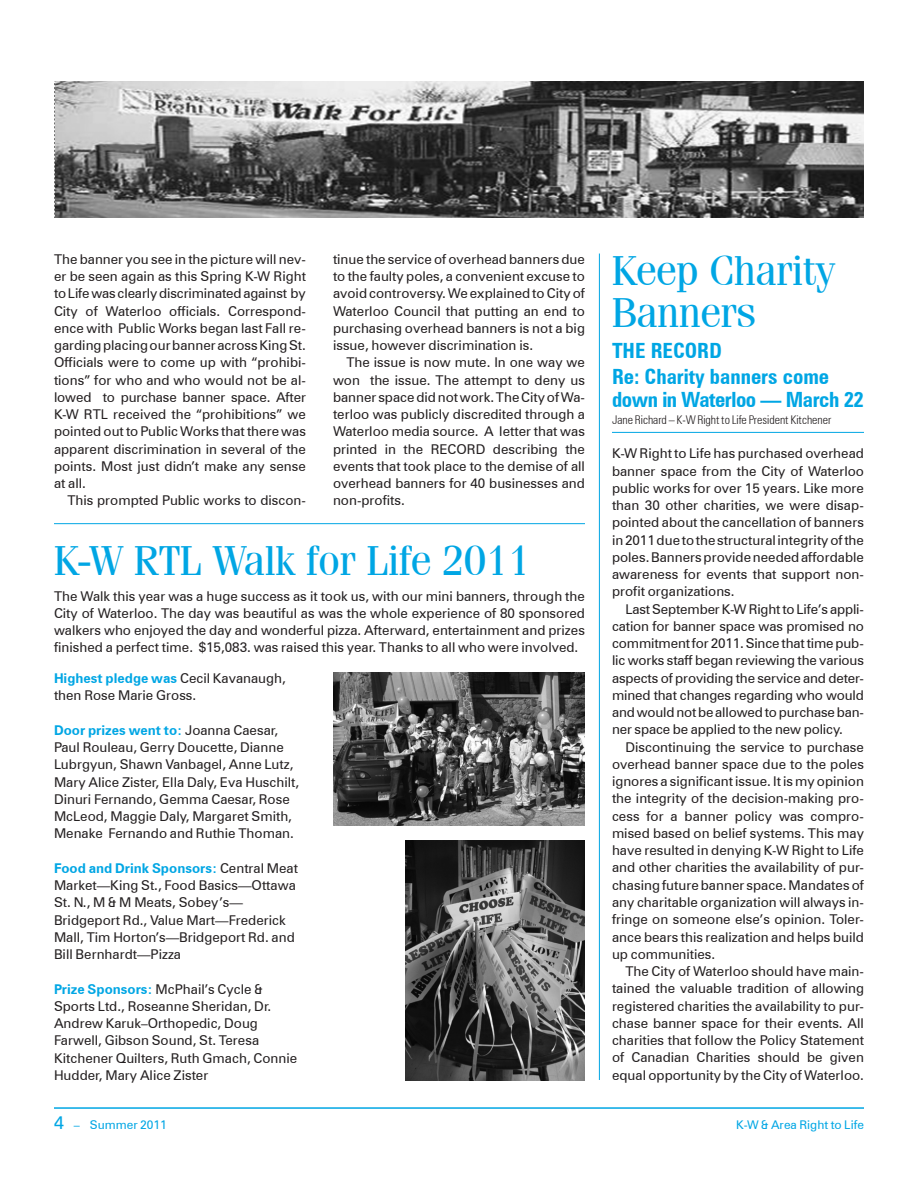
<style>
.page{position:relative;width:918px;height:1188px;background:#fff}
.page>*{position:absolute;margin:0;border:0;box-sizing:border-box;transform-origin:0 0}
.t1{font:42px/42px "Fenice IT Cby BT";color:#00a6e4}
.t2{font:700 condensed 21px/26.2px "Zurich BT";color:#00a6e4}
.t3{font:700 condensed 21px "Zurich BT";letter-spacing:-.02em;color:#00a6e4}
.t4{font:13.5px/17.2px "Zurich BT";color:#231f20;text-align:justify}
.t5{font:300 condensed 12px "Zurich BT";color:#231f20}
.t6{font:12px "Zurich BT";color:#00a6e4}
.s1{font-weight:700;color:#00a6e4}
.s2{font-size:18px}
</style>
<div class="page">
<hr style="left:54px;top:1107px;width:810px;height:2px;background:#00a6e4">
<img style="left:54px;top:81px;width:810px;height:136px">
<img style="left:333px;top:673px;width:252px;height:152px">
<img style="left:405px;top:841px;width:180px;height:240px">
<hr style="left:612px;top:432px;width:252px;height:1px;background:#00a6e4">
<hr style="left:54px;top:523px;width:531px;height:1px;background:#00a6e4">
<hr style="left:599px;top:254px;width:1px;height:826px;background:#00a6e4">
<p class="t4" style="left:54px;top:250px;width:254px">The banner you see in the picture will nev&shy;er be seen again as this Spring K-W Right to Life was clearly discriminated against by City of Waterloo officials. Correspond&shy;ence with Public Works began last Fall re&shy;garding placing our banner across King St.<br>Officials were to come up with “prohibi&shy;tions” for who and who would not be al&shy;lowed to purchase banner space. After K-W RTL received the “prohibitions” we pointed out to Public Works that there was apparent discrimination in several of the points. Most just didn’t make any sense at all.</p>
<p class="t4" style="left:68px;top:492px;width:240px">This prompted Public works to discon-</p>
<p class="t4" style="left:333px;top:250px;width:254px">tinue the service of overhead banners due to the faulty poles, a convenient excuse to avoid controversy. We explained to City of Waterloo Council that putting an end to purchasing overhead banners is not a big issue, however discrimination is.</p>
<p class="t4" style="left:333px;top:354px;width:254px;text-indent:14px">The issue is now mute. In one way we won the issue. The attempt to deny us banner space did not work. The City of Wa&shy;terloo was publicly discredited through a Waterloo media source. A letter that was printed in the RECORD describing the events that took place to the demise of all overhead banners for 40 businesses and non-profits.</p>
<h1 class="t1" style="left:54px;top:539px;width:478px">K-W RTL Walk for Life 2011</h1>
<p class="t4" style="left:54px;top:587px;width:532px">The Walk this year was a huge success as it took us, with our mini banners, through the City of Waterloo. The day was beautiful as was the whole experience of 80 sponsored walkers who enjoyed the day and wonderful pizza. Afterward, entertainment and prizes finished a perfect time. $15,083. was raised this year. Thanks to all who were involved.</p>
<p class="t4" style="left:54px;top:670px;width:233px"><span class="s1">Highest pledge was</span> Cecil Kavanaugh, then Rose Marie Gross.</p>
<p class="t4" style="left:54px;top:721px;width:247px;text-align:left"><span class="s1">Door prizes went to:</span> Joanna Caesar, Paul Rouleau, Gerry Doucette, Dianne Lubrgyun, Shawn Vanbagel, Anne Lutz, Mary Alice Zister, Ella Daly, Eva Huschilt, Dinuri Fernando, Gemma Caesar, Rose McLeod, Maggie Daly, Margaret Smith, Menake Fernando and Ruthie Thoman.</p>
<p class="t4" style="left:54px;top:859px;width:246px;text-align:left"><span class="s1">Food and Drink Sponsors:</span> Central Meat Market—King St., Food Basics—Ottawa St. N., M &amp; M Meats, Sobey’s— Bridgeport Rd., Value Mart—Frederick Mall, Tim Horton’s—Bridgeport Rd. and Bill Bernhardt—Pizza</p>
<p class="t4" style="left:54px;top:980px;width:245px;text-align:left"><span class="s1">Prize Sponsors:</span> McPhail’s Cycle &amp; Sports Ltd., Roseanne Sheridan, Dr.<br>Andrew Karuk–Orthopedic, Doug Farwell, Gibson Sound, St. Teresa Kitchener Quilters, Ruth Gmach, Connie Hudder, Mary Alice Zister</p>
<h1 class="t1" style="left:612px;top:249px;width:225px">Keep Charity<br>Banners</h1>
<h2 class="t2" style="left:612px;top:337px;width:219px">THE RECORD<br>Re: Charity banners come</h2>
<h2 class="t3" style="left:612px;top:387px;width:253px">down in Waterloo — March 22</h2>
<p class="t5" style="left:612px;top:412px;width:221px">Jane Richard – K-W Right to Life President Kitchener</p>
<p class="t4" style="left:612px;top:445px;width:254px">K-W Right to Life has purchased overhead banner space from the City of Waterloo public works for over 15 years. Like more than 30 other charities, we were disap&shy;pointed about the cancellation of banners in 2011 due to the structural integrity of the poles. Banners provide needed affordable awareness for events that support non&shy;profit organizations.</p>
<p class="t4" style="left:612px;top:600px;width:254px;text-indent:14px">Last September K-W Right to Life’s appli&shy;cation for banner space was promised no commitment for 2011. Since that time pub&shy;lic works staff began reviewing the various aspects of providing the service and deter&shy;mined that changes regarding who would and would not be allowed to purchase ban&shy;ner space be applied to the new policy.</p>
<p class="t4" style="left:612px;top:738px;width:254px;text-indent:14px">Discontinuing the service to purchase overhead banner space due to the poles ignores a significant issue. It is my opinion the integrity of the decision-making pro&shy;cess for a banner policy was compro&shy;mised based on belief systems. This may have resulted in denying K-W Right to Life and other charities the availability of pur&shy;chasing future banner space. Mandates of any charitable organization will always in&shy;fringe on someone else’s opinion. Toler&shy;ance bears this realization and helps build up communities.</p>
<p class="t4" style="left:612px;top:962px;width:254px;text-indent:14px">The City of Waterloo should have main&shy;tained the valuable tradition of allowing registered charities the availability to pur&shy;chase banner space for their events. All charities that follow the Policy Statement of Canadian Charities should be given equal opportunity by the City of Waterloo.</p>
<p class="t6" style="left:54px;top:1117px;width:114px"><span class="s2">4</span> – Summer 2011</p>
<p class="t6" style="left:736px;top:1117px;width:129px">K-W &amp; Area Right to Life</p>
</div>
